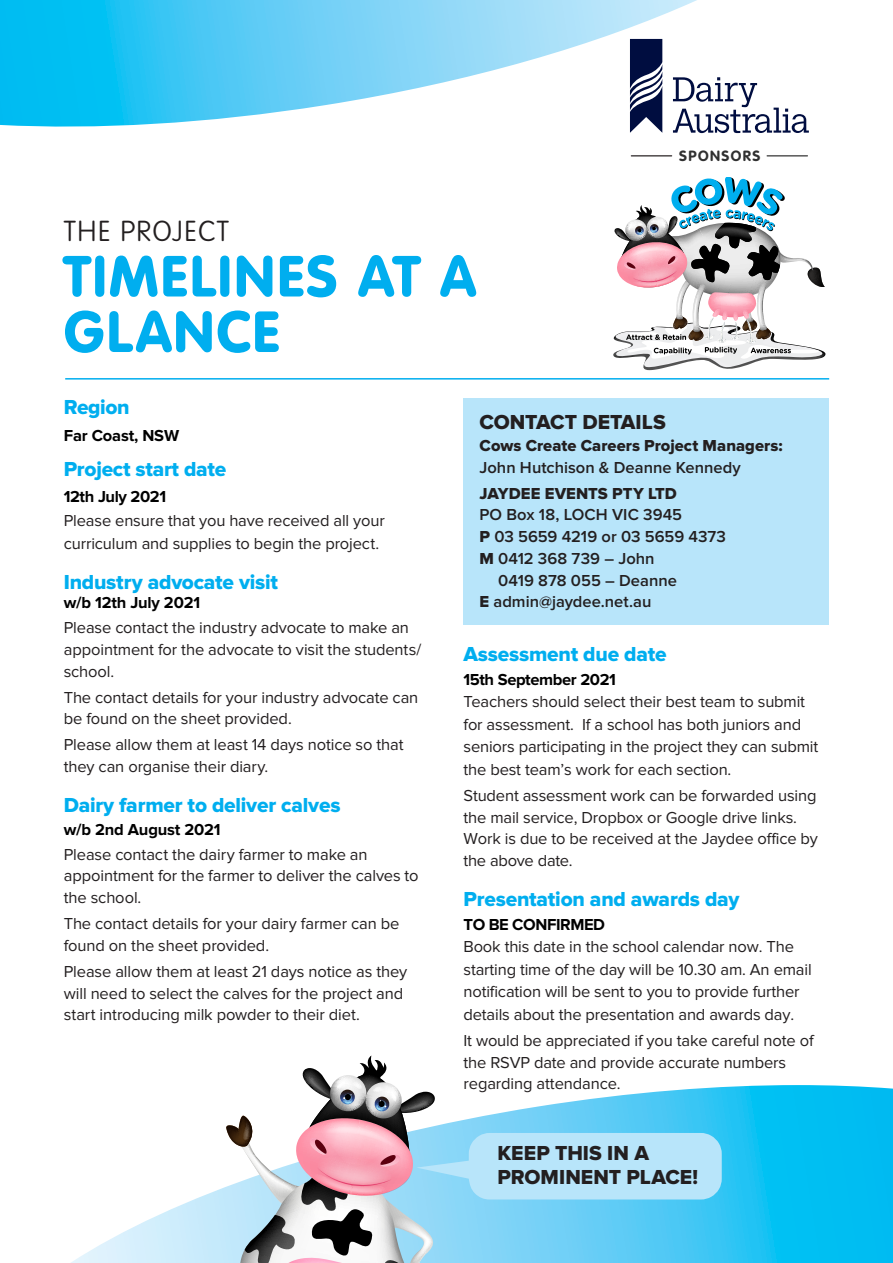
<style>
.page{position:relative;width:893px;height:1263px;background:#fff}
.page>*{position:absolute;margin:0;border:0;box-sizing:border-box;transform-origin:0 0}
.t1{font:900 57px/55.5px "VAG Rounded Std";letter-spacing:.045em;color:#00aeef}
.t2{font:100 28.5px "VAG Rounded Std";letter-spacing:.05em;color:#231f20}
.t3{font:21px "Proxima Nova Extrabld";letter-spacing:-.01em;color:#00aeef}
.t4{font:21px/24px "Proxima Nova Extrabld";color:#231f20}
.t5{font:16.5px/21.8px "Proxima Nova";letter-spacing:-.01em;color:#231f20}
.t6{font:600 16.5px/21.8px "Proxima Nova";color:#231f20}
.t7{font:16.5px/21.8px "Proxima Nova Extrabld";color:#231f20}
.t8{font:700 16.5px "Proxima Nova";letter-spacing:-.01em;color:#000}
.t9{font:700 14.55px "VAG Rounded Std";letter-spacing:.1em;color:#303030}
.s1{font-weight:700;color:#000}
.s2{font-family:"Proxima Nova";font-weight:600}
.s3{font-family:"Proxima Nova Extrabld";font-weight:400}
</style>
<div class="page">
<svg style="left:71px;top:1085px;width:822px;height:178px"></svg>
<svg style="left:0;top:0;width:697px;height:130px"></svg>
<div style="left:463px;top:398px;width:366px;height:227px;background:#b8e5fa"></div>
<hr style="left:65px;top:378px;width:764px;height:2px;background:#00aeef">
<svg style="left:225px;top:1055px;width:497px;height:208px"></svg>
<svg style="left:613px;top:177px;width:212px;height:193px"></svg>
<hr style="left:631px;top:155px;width:41px;height:1px;background:#241e1f">
<hr style="left:767px;top:155px;width:40px;height:1px;background:#303030">
<svg style="left:673px;top:77px;width:136px;height:56px"></svg>
<svg style="left:630px;top:39px;width:32px;height:94px"></svg>
<p class="t2" style="left:64px;top:215px;width:167px">THE PROJECT</p>
<p class="t1" style="left:64px;top:250px;width:414px">TIMELINES AT A<br>GLANCE</p>
<p class="t9" style="left:679px;top:147px;width:83px">SPONSORS</p>
<p class="t3" style="left:64px;top:395px;width:67px">Region</p>
<p class="t8" style="left:64px;top:426px;width:117px">Far Coast, NSW</p>
<p class="t3" style="left:64px;top:457px;width:164px">Project start date</p>
<p class="t5" style="left:64px;top:485px;width:323px;line-height:23.4px"><span class="s1">12th July 2021<br></span>Please ensure that you have received all your curriculum and supplies to begin the project.</p>
<p class="t3" style="left:64px;top:570px;width:216px">Industry advocate visit</p>
<p class="t5" style="left:64px;top:590px;width:347px;line-height:25px"><span class="s1">w/b 12th July 2021<br></span>Please contact the industry advocate to make an</p>
<p class="t5" style="left:64px;top:639px;width:359px">appointment for the advocate to visit the students/ school.</p>
<p class="t5" style="left:64px;top:686px;width:356px">The contact details for your industry advocate can be found on the sheet provided.</p>
<p class="t5" style="left:64px;top:734px;width:341px">Please allow them at least 14 days notice so that they can organise their diary.</p>
<p class="t3" style="left:64px;top:793px;width:278px">Dairy farmer to deliver calves</p>
<p class="t5" style="left:64px;top:817px;width:305px;line-height:25px"><span class="s1">w/b 2nd August 2021<br></span>Please contact the dairy farmer to make an</p>
<p class="t5" style="left:64px;top:865px;width:356px">appointment for the farmer to deliver the calves to the school.</p>
<p class="t5" style="left:64px;top:913px;width:337px">The contact details for your dairy farmer can be found on the sheet provided.</p>
<p class="t5" style="left:64px;top:961px;width:345px">Please allow them at least 21 days notice as they will need to select the calves for the project and start introducing milk powder to their diet.</p>
<p class="t4" style="left:479px;top:411px;width:188px">CONTACT DETAILS</p>
<p class="t7" style="left:479px;top:435px;width:305px">Cows Create Careers Project Managers:<br><span class="s2">John Hutchison &amp; Deanne Kennedy</span></p>
<p class="t6" style="left:479px;top:482px;width:204px"><span class="s3">JAYDEE EVENTS PTY LTD<br></span>PO Box 18, LOCH VIC 3945</p>
<p class="t6" style="left:479px;top:526px;width:248px"><span class="s3">P</span> 03 5659 4219 or 03 5659 4373</p>
<p class="t6" style="left:498px;top:548px;width:180px;text-indent:-19px"><span class="s3">M</span> 0412 368 739 – John<br>0419 878 055 – Deanne</p>
<p class="t6" style="left:479px;top:591px;width:173px"><span class="s3">E</span> admin@jaydee.net.au</p>
<p class="t3" style="left:463px;top:642px;width:205px">Assessment due date</p>
<p class="t5" style="left:463px;top:668px;width:356px;line-height:22.5px"><span class="s1">15th September 2021<br></span>Teachers should select their best team to submit for assessment. If a school has both juniors and seniors participating in the project they can submit the best team’s work for each section.</p>
<p class="t5" style="left:463px;top:785px;width:356px">Student assessment work can be forwarded using the mail service, Dropbox or Google drive links.<br>Work is due to be received at the Jaydee office by the above date.</p>
<p class="t3" style="left:463px;top:887px;width:278px">Presentation and awards day</p>
<p class="t5" style="left:463px;top:913px;width:350px;line-height:22.5px"><span class="s1">TO BE CONFIRMED<br></span>Book this date in the school calendar now. The starting time of the day will be 10.30 am. An email notification will be sent to you to provide further details about the presentation and awards day.</p>
<p class="t5" style="left:463px;top:1030px;width:352px">It would be appreciated if you take careful note of the RSVP date and provide accurate numbers regarding attendance.</p>
<p class="t4" style="left:497px;top:1141px;width:202px">KEEP THIS IN A<br>PROMINENT PLACE!</p>
</div>
